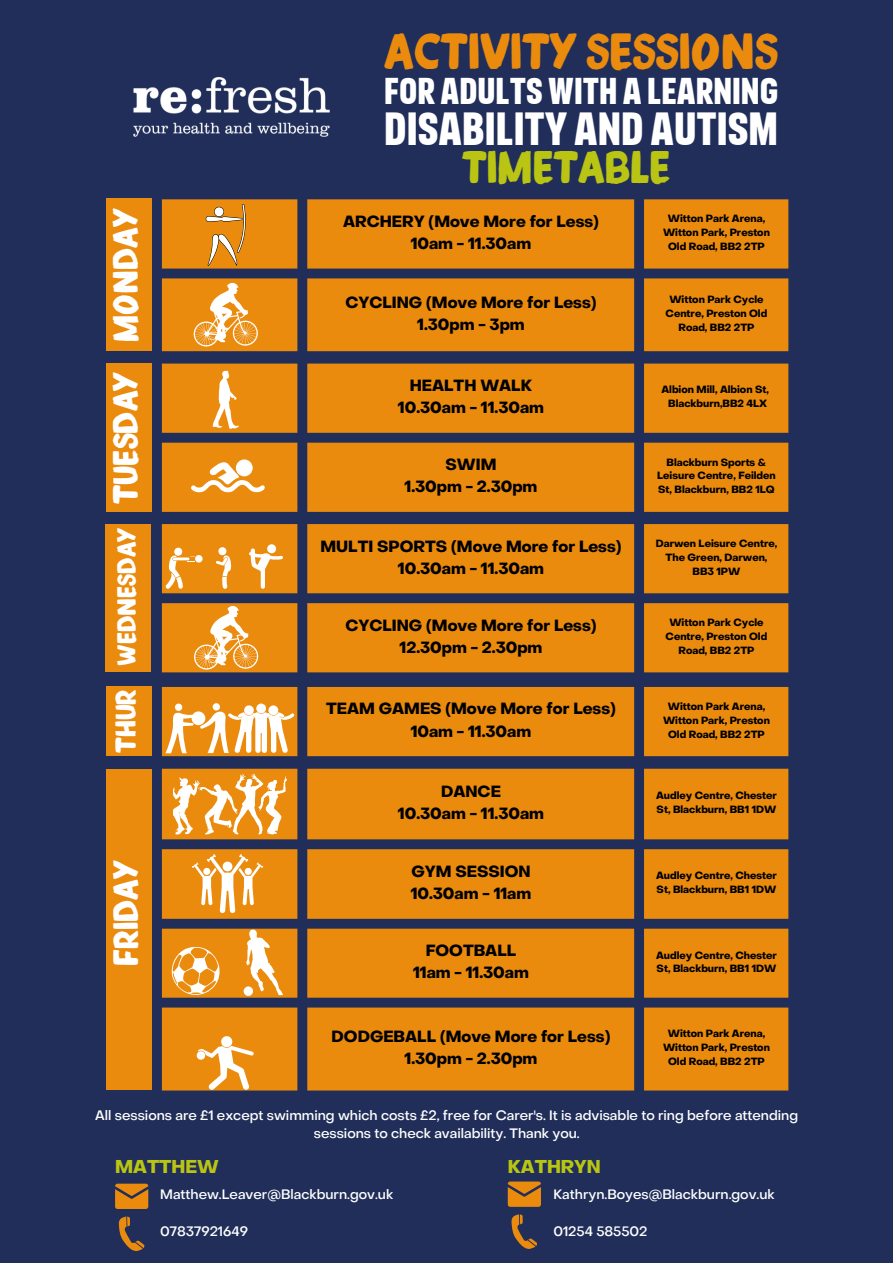
<style>
.page{position:relative;width:893px;height:1263px;background:#202e59}
.page>*{position:absolute;margin:0;border:0;box-sizing:border-box;transform-origin:0 0}
.t1{font:700 43.05px "ONEYOUSCRIPT";color:#ea8b0e}
.t2{font:700 40.12px "ONEYOUSANS";color:#fff}
.t3{font:700 38.62px "ONEYOUSCRIPT";color:#b9c512}
.t4{font:700 32.17px "ONEYOUSANS";color:#fff}
.t5{font:700 29.85px "ONEYOUSCRIPT";color:#fff}
.t6{font:700 24.53px "ONEYOUSCRIPT";color:#fff}
.t7{font:700 22.35px "ONEYOUSCRIPT";color:#fff}
.t8{font:700 18.23px "Object Sans";color:#b9c512}
.t9{font:700 15.9px "Object Sans";color:#000}
.t10{font:500 13.5px/18.6px "Object Sans";color:#fff;text-align:center}
.t11{font:700 10.27px/14px "Object Sans";color:#000;text-align:center}
</style>
<div class="page">
<img style="left:133px;top:78px;width:196px;height:58px">
<svg style="left:162px;top:199px;width:626px;height:152px;background:#d58115"></svg>
<svg style="left:162px;top:364px;width:626px;height:148px;background:#d58115"></svg>
<svg style="left:162px;top:769px;width:626px;height:321px;background:#ce7e18"></svg>
<div style="left:106px;top:769px;width:45px;height:321px;background:#ea8b0e"></div>
<div style="left:106px;top:198px;width:45px;height:153px;background:#ea8b0e"></div>
<div style="left:106px;top:364px;width:45px;height:148px;background:#ea8b0e"></div>
<div style="left:106px;top:687px;width:46px;height:69px;background:#ea8b0e"></div>
<svg style="left:206px;top:204px;width:40px;height:61px;background:#dd983d"></svg>
<svg style="left:194px;top:283px;width:64px;height:63px;background:#f0ad55"></svg>
<svg style="left:212px;top:371px;width:27px;height:58px;background:#f1b464"></svg>
<svg style="left:243px;top:929px;width:40px;height:67px;background:#f1b362"></svg>
<svg style="left:170px;top:946px;width:51px;height:49px;background:#efab51"></svg>
<svg style="left:195px;top:1035px;width:59px;height:55px;background:#f0ac53"></svg>
<svg style="left:162px;top:687px;width:626px;height:69px;background:#e58f20"></svg>
<svg style="left:173px;top:774px;width:114px;height:61px;background:#f1b362"></svg>
<svg style="left:115px;top:1183px;width:33px;height:26px"></svg>
<svg style="left:119px;top:1216px;width:26px;height:35px"></svg>
<svg style="left:508px;top:1181px;width:33px;height:26px"></svg>
<svg style="left:511px;top:1214px;width:26px;height:35px"></svg>
<svg style="left:192px;top:854px;width:71px;height:59px;background:#f0b05c"></svg>
<svg style="left:162px;top:524px;width:626px;height:148px;background:#d58115"></svg>
<svg style="left:194px;top:606px;width:64px;height:63px;background:#f0ad55"></svg>
<svg style="left:216px;top:547px;width:15px;height:42px"></svg>
<svg style="left:165px;top:547px;width:38px;height:42px;background:#eea647"></svg>
<svg style="left:249px;top:544px;width:34px;height:45px;background:#f0ac53"></svg>
<div style="left:105px;top:525px;width:46px;height:147px;background:#ea8b0e"></div>
<svg style="left:190px;top:459px;width:75px;height:34px;background:#f1b566"></svg>
<p class="t5" style="left:113px;top:342px;width:135px;rotate:-90deg">MONDAY</p>
<p class="t5" style="left:113px;top:504px;width:133px;rotate:-90deg">TUESDAY</p>
<p class="t7" style="left:117px;top:666px;width:140px;rotate:-90deg">WEDNESDAY</p>
<p class="t6" style="left:116px;top:753px;width:65px;rotate:-90deg">THUR</p>
<p class="t5" style="left:114px;top:965px;width:107px;rotate:-90deg">FRIDAY</p>
<p class="t1" style="left:384px;top:34px;width:395px">ACTIVITY SESSIONS</p>
<p class="t4" style="left:384px;top:78px;width:395px">FOR ADULTS WITH A LEARNING</p>
<p class="t2" style="left:384px;top:112px;width:395px">DISABILITY AND AUTISM</p>
<p class="t3" style="left:462px;top:151px;width:210px">TIMETABLE</p>
<p class="t9" style="left:343px;top:215px;width:257px">ARCHERY (Move More for Less)</p>
<p class="t9" style="left:411px;top:237px;width:122px">10am - 11.30am</p>
<p class="t11" style="left:663px;top:213px;width:108px">Witton Park Arena,<br>Witton Park, Preston<br>Old Road, BB2 2TP</p>
<p class="t9" style="left:345px;top:296px;width:253px">CYCLING (Move More for Less)</p>
<p class="t9" style="left:417px;top:318px;width:109px">1.30pm - 3pm</p>
<p class="t11" style="left:665px;top:293px;width:103px">Witton Park Cycle<br>Centre, Preston Old<br>Road, BB2 2TP</p>
<p class="t9" style="left:410px;top:379px;width:124px">HEALTH WALK</p>
<p class="t9" style="left:398px;top:401px;width:148px">10.30am - 11.30am</p>
<p class="t11" style="left:661px;top:384px;width:109px">Albion Mill, Albion St,<br>Blackburn,BB2 4LX</p>
<p class="t9" style="left:445px;top:458px;width:52px">SWIM</p>
<p class="t9" style="left:404px;top:480px;width:134px">1.30pm - 2.30pm</p>
<p class="t11" style="left:657px;top:456px;width:120px">Blackburn Sports &amp;<br>Leisure Centre, Feilden<br>St, Blackburn, BB2 1LQ</p>
<p class="t9" style="left:320px;top:540px;width:302px">MULTI SPORTS (Move More for Less)</p>
<p class="t9" style="left:398px;top:562px;width:148px">10.30am - 11.30am</p>
<p class="t11" style="left:655px;top:537px;width:123px">Darwen Leisure Centre,<br>The Green, Darwen,<br>BB3 1PW</p>
<p class="t9" style="left:345px;top:619px;width:253px">CYCLING (Move More for Less)</p>
<p class="t9" style="left:399px;top:641px;width:144px">12.30pm - 2.30pm</p>
<p class="t11" style="left:665px;top:616px;width:103px">Witton Park Cycle<br>Centre, Preston Old<br>Road, BB2 2TP</p>
<p class="t9" style="left:326px;top:703px;width:291px">TEAM GAMES (Move More for Less)</p>
<p class="t9" style="left:411px;top:725px;width:122px">10am - 11.30am</p>
<p class="t11" style="left:663px;top:700px;width:108px">Witton Park Arena,<br>Witton Park, Preston<br>Old Road, BB2 2TP</p>
<p class="t9" style="left:441px;top:785px;width:61px">DANCE</p>
<p class="t9" style="left:398px;top:807px;width:148px">10.30am - 11.30am</p>
<p class="t11" style="left:656px;top:789px;width:122px;text-align:left">Audley Centre, Chester<br>St, Blackburn, BB1 1DW</p>
<p class="t9" style="left:411px;top:865px;width:121px">GYM SESSION</p>
<p class="t9" style="left:411px;top:887px;width:122px">10.30am - 11am</p>
<p class="t11" style="left:656px;top:869px;width:122px;text-align:left">Audley Centre, Chester<br>St, Blackburn, BB1 1DW</p>
<p class="t9" style="left:426px;top:944px;width:92px">FOOTBALL</p>
<p class="t9" style="left:413px;top:966px;width:117px">11am - 11.30am</p>
<p class="t11" style="left:656px;top:949px;width:122px;text-align:left">Audley Centre, Chester<br>St, Blackburn, BB1 1DW</p>
<p class="t9" style="left:332px;top:1030px;width:280px">DODGEBALL (Move More for Less)</p>
<p class="t9" style="left:404px;top:1052px;width:134px">1.30pm - 2.30pm</p>
<p class="t11" style="left:663px;top:1028px;width:108px">Witton Park Arena,<br>Witton Park, Preston<br>Old Road, BB2 2TP</p>
<p class="t10" style="left:95px;top:1107px;width:704px">All sessions are £1 except swimming which costs £2, free for Carer's. It is advisable to ring before attending sessions to check availability. Thank you.</p>
<p class="t8" style="left:115px;top:1159px;width:105px">MATTHEW</p>
<p class="t10" style="left:160px;top:1186px;width:235px">Matthew.Leaver@Blackburn.gov.uk</p>
<p class="t10" style="left:160px;top:1223px;width:89px">07837921649</p>
<p class="t8" style="left:508px;top:1159px;width:95px">KATHRYN</p>
<p class="t10" style="left:553px;top:1186px;width:223px">Kathryn.Boyes@Blackburn.gov.uk</p>
<p class="t10" style="left:553px;top:1223px;width:96px">01254 585502</p>
</div>
